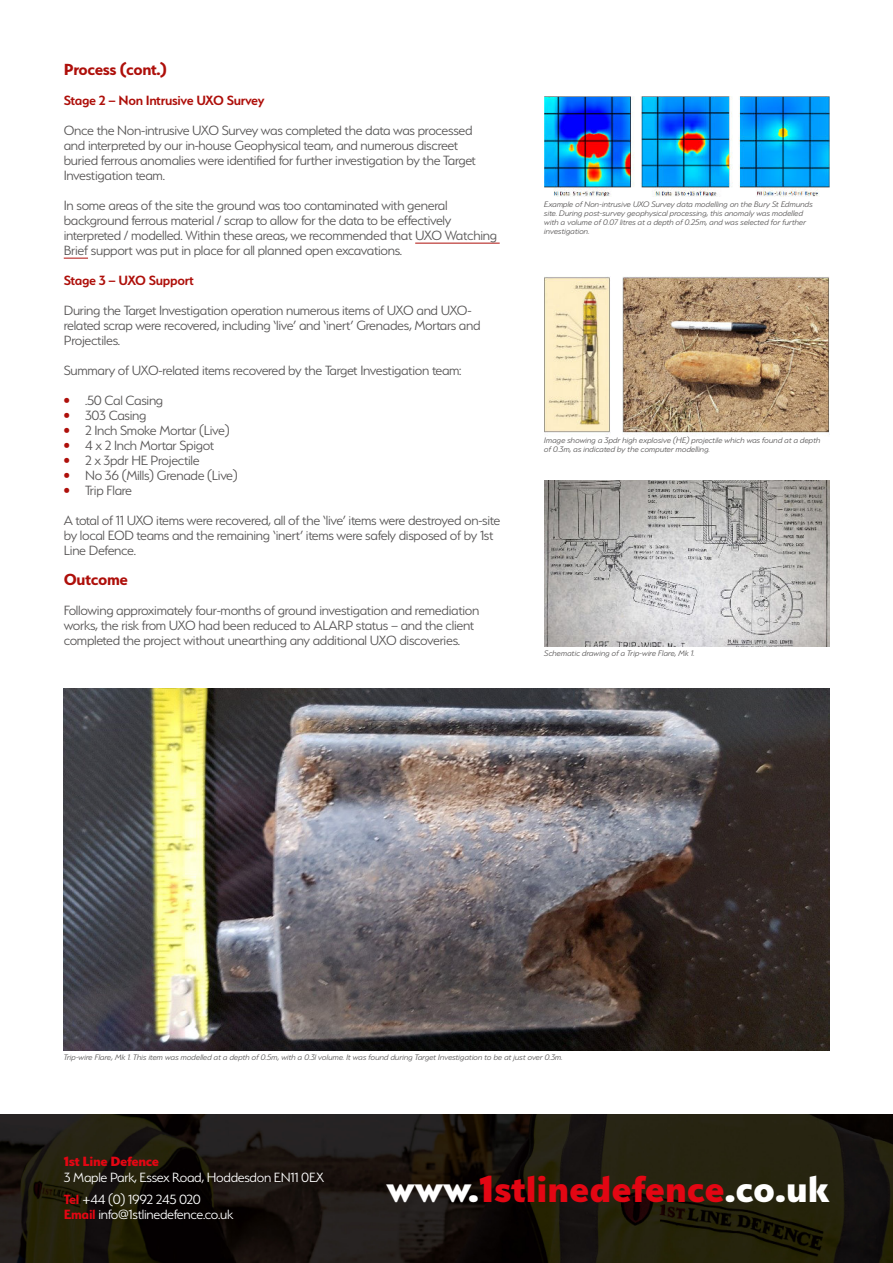
<style>
.page{position:relative;width:893px;height:1263px;background:#fff}
.page>*{position:absolute;margin:0;border:0;box-sizing:border-box;transform-origin:0 0}
.t1{font:800 42px "Serenity";color:#e30613}
.t2{font:700 18px "Serenity";letter-spacing:-.02em;color:#ae0f0a}
.t3{font:300 15px/15px "Serenity";letter-spacing:-.02em;color:#585656}
.t4{font:300 15px/21.8px "Serenity";letter-spacing:-.02em;color:#fff}
.t5{font:600 15px "Serenity";letter-spacing:-.02em;color:#ae0f0a}
.t6{font:800 15px "Serenity";letter-spacing:-.02em;color:#e30613}
.t7{font:italic 300 9px/9px "Serenity";color:#585656}
.s1{color:#ae0f0a}
.s2{font-weight:700;color:#e30613}
.s3{color:#fff}
</style>
<div class="page">
<hr style="left:415px;top:243px;width:85px;height:1px;background:#ae0f0a">
<svg style="left:64px;top:258px;width:24px;height:1px"></svg>
<img style="left:544px;top:480px;width:285px;height:166px">
<img style="left:0;top:1114px;width:893px;height:149px">
<img style="left:64px;top:689px;width:765px;height:361px">
<img style="left:544px;top:276px;width:285px;height:159px">
<img style="left:544px;top:97px;width:285px;height:100px">
<p class="t2" style="left:64px;top:62px;width:105px">Process (cont.)</p>
<p class="t5" style="left:64px;top:95px;width:202px">Stage 2 – Non Intrusive UXO Survey</p>
<p class="t3" style="left:64px;top:123px;width:414px">Once the Non-intrusive UXO Survey was completed the data was processed and interpreted by our in-house Geophysical team, and numerous discreet buried ferrous anomalies were identified for further investigation by the Target Investigation team.</p>
<p class="t3" style="left:64px;top:198px;width:435px">In some areas of the site the ground was too contaminated with general background ferrous material / scrap to allow for the data to be effectively interpreted / modelled. Within these areas, we recommended that UXO Watching Brief support was put in place for all planned open excavations.</p>
<p class="t5" style="left:64px;top:275px;width:132px">Stage 3 – UXO Support</p>
<p class="t3" style="left:64px;top:303px;width:418px">During the Target Investigation operation numerous items of UXO and UXO&shy;related scrap were recovered, including ‘live’ and ‘inert’ Grenades, Mortars and<br>Projectiles.</p>
<p class="t3" style="left:64px;top:363px;width:399px">Summary of UXO-related items recovered by the Target Investigation team:</p>
<p class="t3" style="left:64px;top:393px;width:101px"><span class="s1">•</span> .50 Cal Casing</p>
<p class="t3" style="left:64px;top:408px;width:84px"><span class="s1">•</span> 303 Casing</p>
<p class="t3" style="left:64px;top:423px;width:167px"><span class="s1">•</span> 2 Inch Smoke Mortar (Live)</p>
<p class="t3" style="left:64px;top:438px;width:152px"><span class="s1">•</span> 4 x 2 Inch Mortar Spigot</p>
<p class="t3" style="left:64px;top:453px;width:137px"><span class="s1">•</span> 2 x 3pdr HE Projectile</p>
<p class="t3" style="left:64px;top:468px;width:176px"><span class="s1">•</span> No 36 (Mills) Grenade (Live)</p>
<p class="t3" style="left:64px;top:476px;width:438px;line-height:30px"><span class="s1">•</span> Trip Flare<br>A total of 11 UXO items were recovered, all of the ‘live’ items were destroyed on-site</p>
<p class="t3" style="left:64px;top:528px;width:431px">by local EOD teams and the remaining ‘inert’ items were safely disposed of by 1st<br>Line Defence.</p>
<p class="t2" style="left:64px;top:572px;width:66px">Outcome</p>
<p class="t3" style="left:64px;top:603px;width:417px">Following approximately four-months of ground investigation and remediation works, the risk from UXO had been reduced to ALARP status – and the client completed the project without unearthing any additional UXO discoveries.</p>
<p class="t7" style="left:544px;top:200px;width:270px">Example of Non-intrusive UXO Survey data modelling on the Bury St Edmunds site. During post-survey geophysical processing, this anomaly was modelled with a volume of 0.07 litres at a depth of 0.25m, and was selected for further investigation.</p>
<p class="t7" style="left:544px;top:436px;width:278px">Image showing a 3pdr high explosive (HE) projectile which was found at a depth of 0.3m, as indicated by the computer modelling.</p>
<p class="t7" style="left:544px;top:649px;width:152px">Schematic drawing of a Trip-wire Flare, Mk 1.</p>
<p class="t7" style="left:64px;top:1053px;width:500px">Trip-wire Flare, Mk 1. This item was modelled at a depth of 0.5m, with a 0.3l volume. It was found during Target Investigation to be at just over 0.3m.</p>
<p class="t6" style="left:64px;top:1155px;width:97px">1st Line Defence</p>
<p class="t4" style="left:64px;top:1167px;width:262px">3 Maple Park, Essex Road, Hoddesdon EN11 0EX<br><span class="s2">Tel</span> +44 (0) 1992 245 020</p>
<p class="t4" style="left:64px;top:1204px;width:171px"><span class="s2">Email</span> info@1stlinedefence.co.uk</p>
<h1 class="t1" style="left:387px;top:1172px;width:444px"><span class="s3">www.</span>1stlinedefence<span class="s3">.co.uk</span></h1>
</div>
